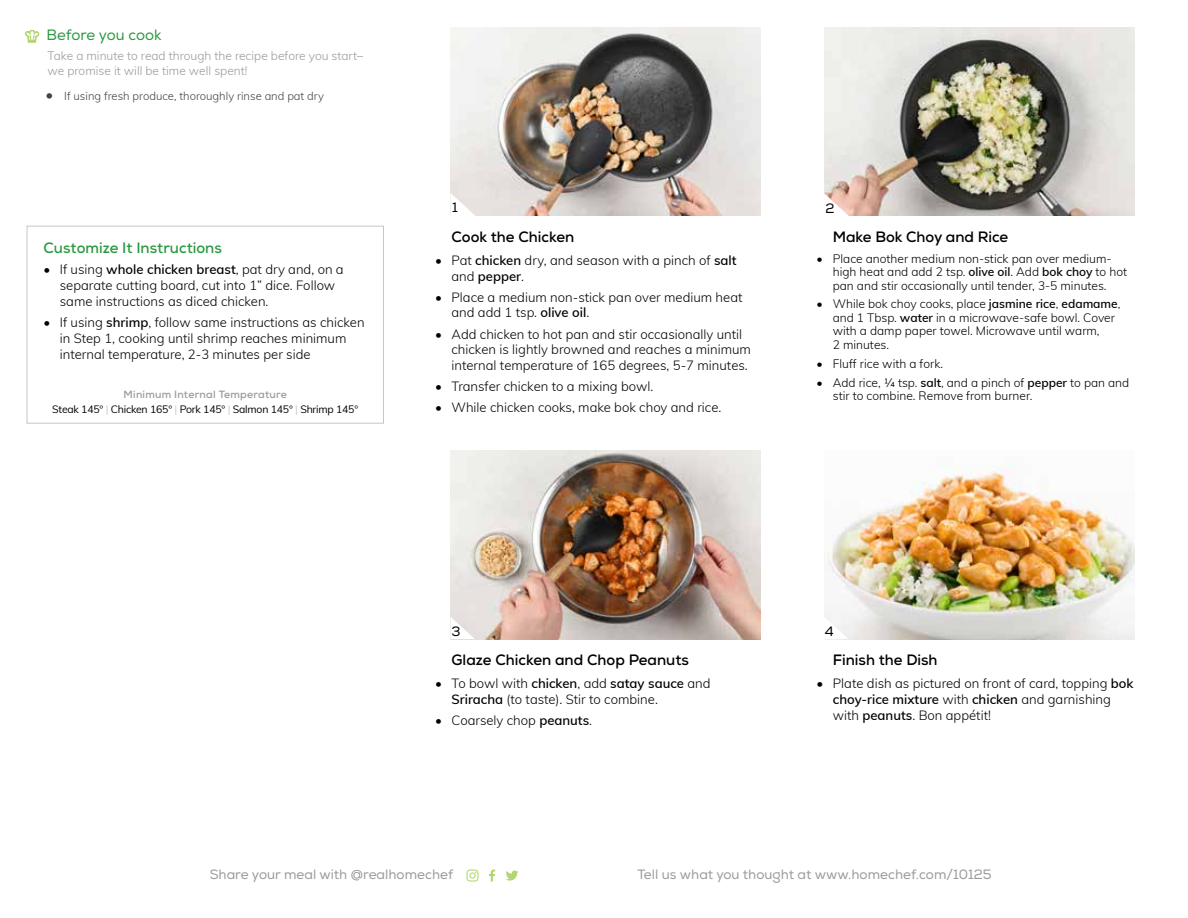
<style>
.page{position:relative;width:1188px;height:918px;background:#fff}
.page>*{position:absolute;margin:0;border:0;box-sizing:border-box;transform-origin:0 0}
.t1{font:700 15px "Nexa";color:#000}
.t2{font:700 15px "Nexa";color:#2c9942}
.t3{font:15px "Nexa";letter-spacing:-.005em;color:#2c9942}
.t4{font:13.5px "Nexa";color:#9a9a9a}
.t5{font:13.5px "Nexa";color:#000}
.t6{font:300 13.2px/15.8px "Muli";color:#000}
.t7{font:300 12px/13.5px "Muli";color:#000}
.t8{font:300 12px/15px "Muli";color:#9a9a9a}
.t9{font:300 11.25px "Muli";color:#414241}
.t10{font:10.5px "Muli";letter-spacing:-.02em;color:#000}
.t11{font:700 10.5px "Nexa";letter-spacing:.02em;color:#9a9a9a}
.s1{font-size:15px}
.s2{font-weight:600}
.s3{color:#c7c6c5}
</style>
<div class="page">
<div style="left:27px;top:226px;width:357px;height:198px;border:1px solid #c7c6c5"></div>
<svg style="left:25px;top:30px;width:14px;height:12px"></svg>
<svg style="left:489px;top:870px;width:6px;height:12px"></svg>
<svg style="left:466px;top:870px;width:13px;height:12px"></svg>
<svg style="left:506px;top:871px;width:12px;height:10px"></svg>
<img style="left:450px;top:450px;width:311px;height:189px">
<img style="left:824px;top:465px;width:311px;height:174px">
<img style="left:450px;top:27px;width:311px;height:189px">
<img style="left:824px;top:27px;width:311px;height:189px">
<svg style="left:450px;top:193px;width:26px;height:23px"></svg>
<svg style="left:824px;top:193px;width:25px;height:23px"></svg>
<svg style="left:450px;top:617px;width:25px;height:22px"></svg>
<svg style="left:824px;top:617px;width:24px;height:22px"></svg>
<p class="t3" style="left:46px;top:26px;width:117px">Before you cook</p>
<p class="t8" style="left:48px;top:47px;width:317px">Take a minute to read through the recipe before you start– we promise it will be time well spent!</p>
<p class="t9" style="left:45px;top:88px;width:280px"><span class="s1">•</span> If using fresh produce, thoroughly rinse and pat dry</p>
<p class="t2" style="left:44px;top:238px;width:180px">Customize It Instructions</p>
<p class="t6" style="left:60px;top:261px;width:285px;text-indent:-16px">• If using <span class="s2">whole chicken breast</span>, pat dry and, on a separate cutting board, cut into 1” dice. Follow same instructions as diced chicken.</p>
<p class="t6" style="left:60px;top:314px;width:306px;text-indent:-16px">• If using <span class="s2">shrimp</span>, follow same instructions as chicken in Step 1, cooking until shrimp reaches minimum internal temperature, 2-3 minutes per side</p>
<p class="t11" style="left:124px;top:387px;width:165px">Minimum Internal Temperature</p>
<p class="t10" style="left:52px;top:401px;width:308px">Steak 145° <span class="s3">|</span> Chicken 165° <span class="s3">|</span> Pork 145° <span class="s3">|</span> Salmon 145° <span class="s3">|</span> Shrimp 145°</p>
<p class="t5" style="left:452px;top:200px;width:7px">1</p>
<p class="t1" style="left:452px;top:227px;width:124px">Cook the Chicken</p>
<p class="t6" style="left:452px;top:252px;width:287px;text-indent:-16px">• Pat <span class="s2">chicken</span> dry, and season with a pinch of <span class="s2">salt </span>and <span class="s2">pepper</span>.</p>
<p class="t6" style="left:452px;top:288px;width:293px;text-indent:-16px">• Place a medium non-stick pan over medium heat and add 1 tsp. <span class="s2">olive oil</span>.</p>
<p class="t6" style="left:452px;top:325px;width:301px;text-indent:-16px">• Add chicken to hot pan and stir occasionally until chicken is lightly browned and reaches a minimum internal temperature of 165 degrees, 5-7 minutes.</p>
<p class="t6" style="left:435px;top:378px;width:220px">• Transfer chicken to a mixing bowl.</p>
<p class="t6" style="left:435px;top:399px;width:288px">• While chicken cooks, make bok choy and rice.</p>
<p class="t5" style="left:825px;top:200px;width:11px">2</p>
<p class="t1" style="left:833px;top:227px;width:177px">Make Bok Choy and Rice</p>
<p class="t7" style="left:833px;top:251px;width:296px;text-indent:-16px">• Place another medium non-stick pan over medium&shy;high heat and add 2 tsp. <span class="s2">olive oil</span>. Add <span class="s2">bok choy</span> to hot pan and stir occasionally until tender, 3-5 minutes.</p>
<p class="t7" style="left:833px;top:297px;width:289px;text-indent:-16px">• While bok choy cooks, place <span class="s2">jasmine rice</span>, <span class="s2">edamame</span>, and 1 Tbsp. <span class="s2">water</span> in a microwave-safe bowl. Cover with a damp paper towel. Microwave until warm,<br>2 minutes.</p>
<p class="t7" style="left:817px;top:356px;width:128px">• Fluff rice with a fork.</p>
<p class="t7" style="left:833px;top:375px;width:298px;text-indent:-16px">• Add rice, ¼ tsp. <span class="s2">salt</span>, and a pinch of <span class="s2">pepper</span> to pan and stir to combine. Remove from burner.</p>
<p class="t5" style="left:451px;top:623px;width:11px">3</p>
<p class="t5" style="left:825px;top:623px;width:10px">4</p>
<p class="t1" style="left:452px;top:650px;width:239px">Glaze Chicken and Chop Peanuts</p>
<p class="t6" style="left:452px;top:675px;width:260px;text-indent:-16px">• To bowl with <span class="s2">chicken</span>, add <span class="s2">satay sauce</span> and<br><span class="s2">Sriracha</span> (to taste). Stir to combine.</p>
<p class="t6" style="left:435px;top:712px;width:158px">• Coarsely chop <span class="s2">peanuts</span>.</p>
<p class="t1" style="left:833px;top:650px;width:106px">Finish the Dish</p>
<p class="t6" style="left:833px;top:675px;width:302px;text-indent:-16px">• Plate dish as pictured on front of card, topping <span class="s2">bok choy-rice mixture</span> with <span class="s2">chicken</span> and garnishing with <span class="s2">peanuts</span>. Bon appétit!</p>
<p class="t4" style="left:210px;top:867px;width:245px">Share your meal with @realhomechef</p>
<p class="t4" style="left:638px;top:867px;width:356px">Tell us what you thought at www.homechef.com/10125</p>
</div>
